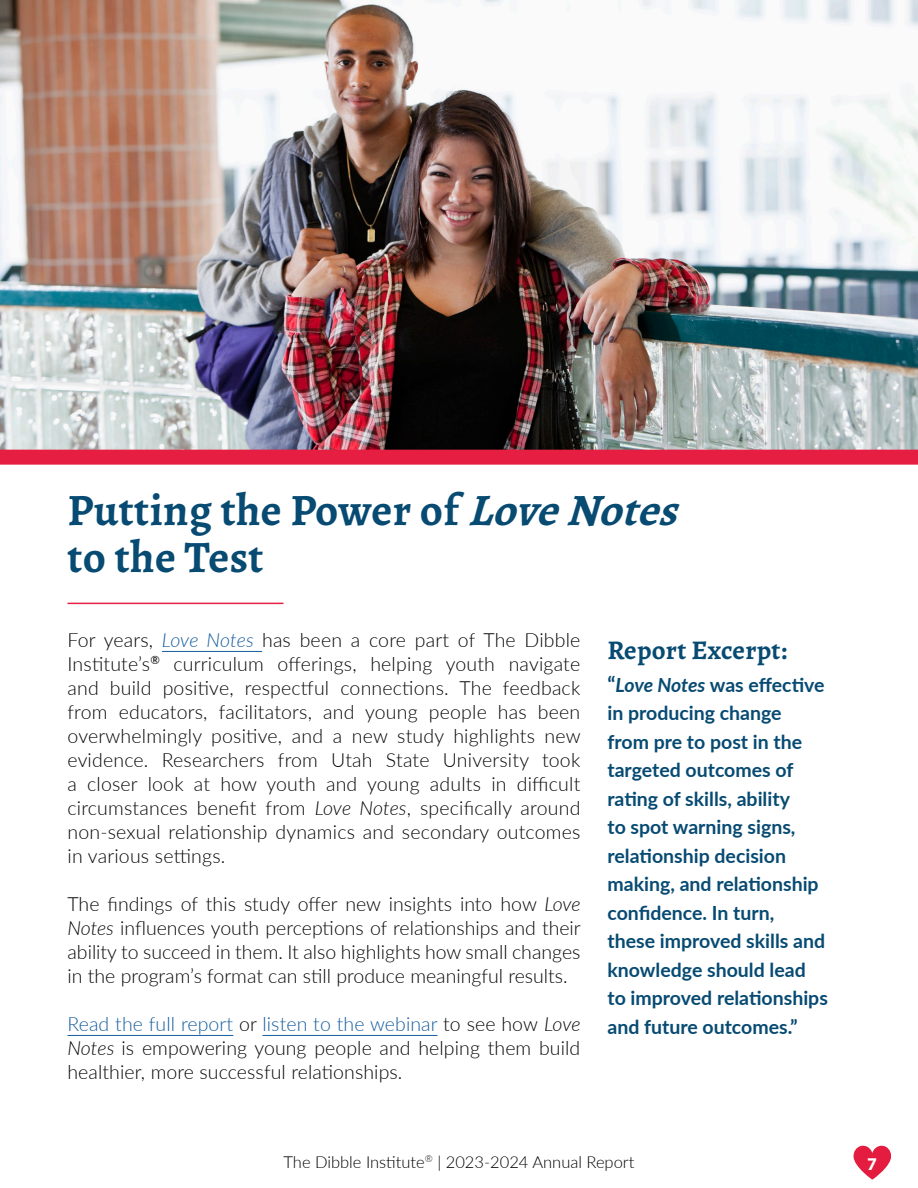
<style>
.page{position:relative;width:918px;height:1188px;background:#fff}
.page>*{position:absolute;margin:0;border:0;box-sizing:border-box;transform-origin:0 0}
.Heading_1{font:700 45px/46.5px "Alegreya";letter-spacing:.01em;color:#074a72}
.Heading_2{font:700 27px "Alegreya";letter-spacing:.01em;color:#074a72}
.Body{font:300 19.5px/24px "Lato";letter-spacing:.005em;color:#040503;text-align:justify}
.t1{font:700 19.5px/28.5px "Lato";color:#074a72}
.t2{font:700 18px "Myriad Pro";color:#fff}
.t3{font:300 16.5px "Lato";color:#000}
.s1{font-style:italic}
.s2{font-style:italic;color:#175d9e}
.s3{color:#175d9e}
.s4{font-size:21px}
</style>
<div class="page">
<img style="left:0;top:0;width:918px;height:450px">
<div style="left:0;top:450px;width:918px;height:15px;background:#e61f42"></div>
<hr style="left:162px;top:651px;width:100px;height:1px;background:#175d9e">
<hr style="left:68px;top:1035px;width:165px;height:1px;background:#175d9e">
<hr style="left:262px;top:1035px;width:175px;height:1px;background:#175d9e">
<hr style="left:68px;top:603px;width:216px;height:1px;background:#e62047">
<svg style="left:853px;top:1145px;width:38px;height:35px"></svg>
<p class="Heading_1" style="left:68px;top:486px;width:626px">Putting the Power of <span class="s1">LoveNotes </span>to the Test</p>
<p class="Body" style="left:68px;top:627px;width:515px">For years, <span class="s2">Love Notes</span> has been a core part of The Dibble Institute’s<sup>®</sup> curriculum offerings, helping youth navigate and build positive, respectful connections. The feedback from educators, facilitators, and young people has been overwhelmingly positive, and a new study highlights new evidence. Researchers from Utah State University took a closer look at how youth and young adults in difficult circumstances benefit from <span class="s1">Love Notes</span>, specifically around non-sexual relationship dynamics and secondary outcomes in various settings.</p>
<p class="Body" style="left:68px;top:891px;width:515px">The findings of this study offer new insights into how <span class="s1">Love Notes</span> influences youth perceptions of relationships and their ability to succeed in them. It also highlights how small changes in the program’s format can still produce meaningful results.</p>
<p class="Body" style="left:68px;top:1011px;width:514px"><span class="s3">Read the full report</span> or <span class="s3">listen to the webinar</span> to see how <span class="s1">Love Notes</span> is empowering young people and helping them build healthier, more successful relationships.</p>
<p class="Heading_2" style="left:608px;top:631px;width:181px">Report Excerpt:</p>
<p class="t1" style="left:608px;top:669px;width:222px"><span class="s4">“</span><span class="s1">Love Notes</span> was effective in producing change from pre to post in the targeted outcomes of rating of skills, ability<br>to spot warning signs, relationship decision making, and relationship confidence. In turn,<br>these improved skills and knowledge should lead to improved relationships and future outcomes.”</p>
<p class="t3" style="left:284px;top:1150px;width:352px">The Dibble Institute<sup>®</sup> | 2023-2024 Annual Report</p>
<p class="t2" style="left:867px;top:1152px;width:11px">7</p>
</div>
